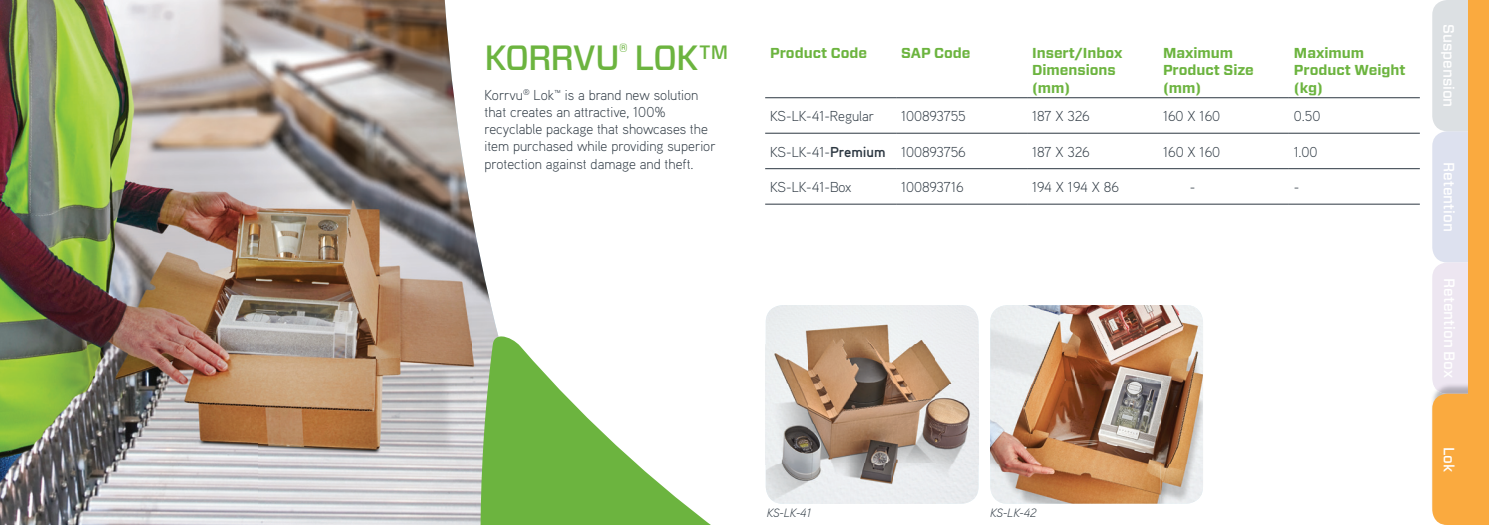
<style>
.page{position:relative;width:1489px;height:525px;background:#fff}
.page>*{position:absolute;margin:0;border:0;box-sizing:border-box;transform-origin:0 0}
.t1{font:500 35px "Forza";letter-spacing:-.035em;color:#6cb43f}
.t2{font:500 15px "Forza";color:#fff}
.t3{font:300 14.38px/17.2px "Aaux Pro OT";color:#2c3741}
.t4{font:700 14.38px/17.2px "Forza";color:#6cb43f}
.t5{font:italic 300 12.12px "Aaux Pro OT";color:#2c3741}
.s1{font-weight:700}
</style>
<div class="page">
<div style="left:1431px;top:131px;width:57px;height:131px;background:#dde1ef;border-radius:15px"></div>
<div style="left:1431px;top:262px;width:57px;height:131px;background:#ede6f1;border-radius:15px"></div>
<img style="left:1432px;top:383px;width:35px;height:10px">
<div style="left:1431px;top:393px;width:57px;height:131px;background:#faaa3f;border-radius:15px"></div>
<div style="left:1431px;top:0;width:57px;height:131px;background:#dce0e3;border-radius:15px"></div>
<div style="left:1467px;top:0;width:21px;height:524px;background:#faaa3f"></div>
<img style="left:0;top:0;width:471px;height:524px">
<img style="left:471px;top:210px;width:28px;height:126px">
<svg style="left:467px;top:336px;width:736px;height:188px"></svg>
<hr style="left:765px;top:97px;width:131px;height:1px;background:#2c3741">
<hr style="left:896px;top:97px;width:130px;height:1px;background:#2c3741">
<hr style="left:1026px;top:97px;width:131px;height:1px;background:#2c3741">
<hr style="left:1157px;top:97px;width:131px;height:1px;background:#2c3741">
<hr style="left:1288px;top:97px;width:131px;height:1px;background:#2c3741">
<hr style="left:765px;top:133px;width:131px;height:1px;background:#2c3741">
<hr style="left:896px;top:133px;width:130px;height:1px;background:#2c3741">
<hr style="left:1026px;top:133px;width:131px;height:1px;background:#2c3741">
<hr style="left:1157px;top:133px;width:131px;height:1px;background:#2c3741">
<hr style="left:1288px;top:133px;width:131px;height:1px;background:#2c3741">
<hr style="left:765px;top:168px;width:131px;height:1px;background:#2c3741">
<hr style="left:896px;top:168px;width:130px;height:1px;background:#2c3741">
<hr style="left:1026px;top:168px;width:131px;height:1px;background:#2c3741">
<hr style="left:1288px;top:168px;width:131px;height:1px;background:#2c3741">
<hr style="left:765px;top:204px;width:131px;height:1px;background:#2c3741">
<hr style="left:896px;top:204px;width:130px;height:1px;background:#2c3741">
<hr style="left:1026px;top:204px;width:131px;height:1px;background:#2c3741">
<hr style="left:1288px;top:204px;width:131px;height:1px;background:#2c3741">
<hr style="left:1157px;top:168px;width:131px;height:1px;background:#2c3741">
<hr style="left:1157px;top:204px;width:131px;height:1px;background:#2c3741">
<img style="left:765px;top:305px;width:213px;height:198px">
<img style="left:990px;top:305px;width:212px;height:198px">
<h1 class="t1" style="left:484px;top:34px;width:245px">KORRVU<sup>®</sup> LOK™</h1>
<p class="t3" style="left:484px;top:86px;width:233px">Korrvu<sup>®</sup> Lok™ is a brand new solution that creates an attractive, 100% recyclable package that showcases the item purchased while providing superior protection against damage and theft.</p>
<p class="t4" style="left:770px;top:45px;width:98px">Product Code</p>
<p class="t4" style="left:901px;top:45px;width:71px">SAP Code</p>
<p class="t4" style="left:1032px;top:45px;width:92px">Insert/Inbox<br>Dimensions (mm)</p>
<p class="t4" style="left:1162px;top:45px;width:92px">Maximum<br>Product Size (mm)</p>
<p class="t4" style="left:1293px;top:45px;width:113px">Maximum<br>Product Weight (kg)</p>
<p class="t3" style="left:770px;top:107px;width:105px">KS-LK-41-Regular</p>
<p class="t3" style="left:901px;top:107px;width:66px">100893755</p>
<p class="t3" style="left:1032px;top:107px;width:59px">187 X 326</p>
<p class="t3" style="left:1162px;top:107px;width:59px">160 X 160</p>
<p class="t3" style="left:1293px;top:107px;width:28px">0.50</p>
<p class="t3" style="left:770px;top:142px;width:197px">KS-LK-41-<span class="s1">Premium</span> 100893756</p>
<p class="t3" style="left:1032px;top:142px;width:59px">187 X 326</p>
<p class="t3" style="left:1162px;top:142px;width:59px">160 X 160</p>
<p class="t3" style="left:1293px;top:142px;width:25px">1.00</p>
<p class="t3" style="left:770px;top:178px;width:83px">KS-LK-41-Box</p>
<p class="t3" style="left:901px;top:178px;width:64px">100893716</p>
<p class="t3" style="left:1032px;top:178px;width:88px">194 X 194 X 86</p>
<p class="t3" style="left:1189px;top:178px;width:7px">-</p>
<p class="t3" style="left:1293px;top:178px;width:7px">-</p>
<p class="t5" style="left:766px;top:504px;width:46px">KS-LK-41</p>
<p class="t5" style="left:990px;top:504px;width:48px">KS-LK-42</p>
<p class="t2" style="left:1458px;top:24px;width:85px;rotate:90deg">Suspension</p>
<p class="t2" style="left:1458px;top:162px;width:71px;rotate:90deg">Retention</p>
<p class="t2" style="left:1459px;top:278px;width:101px;rotate:90deg">Retention Box</p>
<p class="t2" style="left:1458px;top:446px;width:27px;rotate:90deg">Lok</p>
</div>
